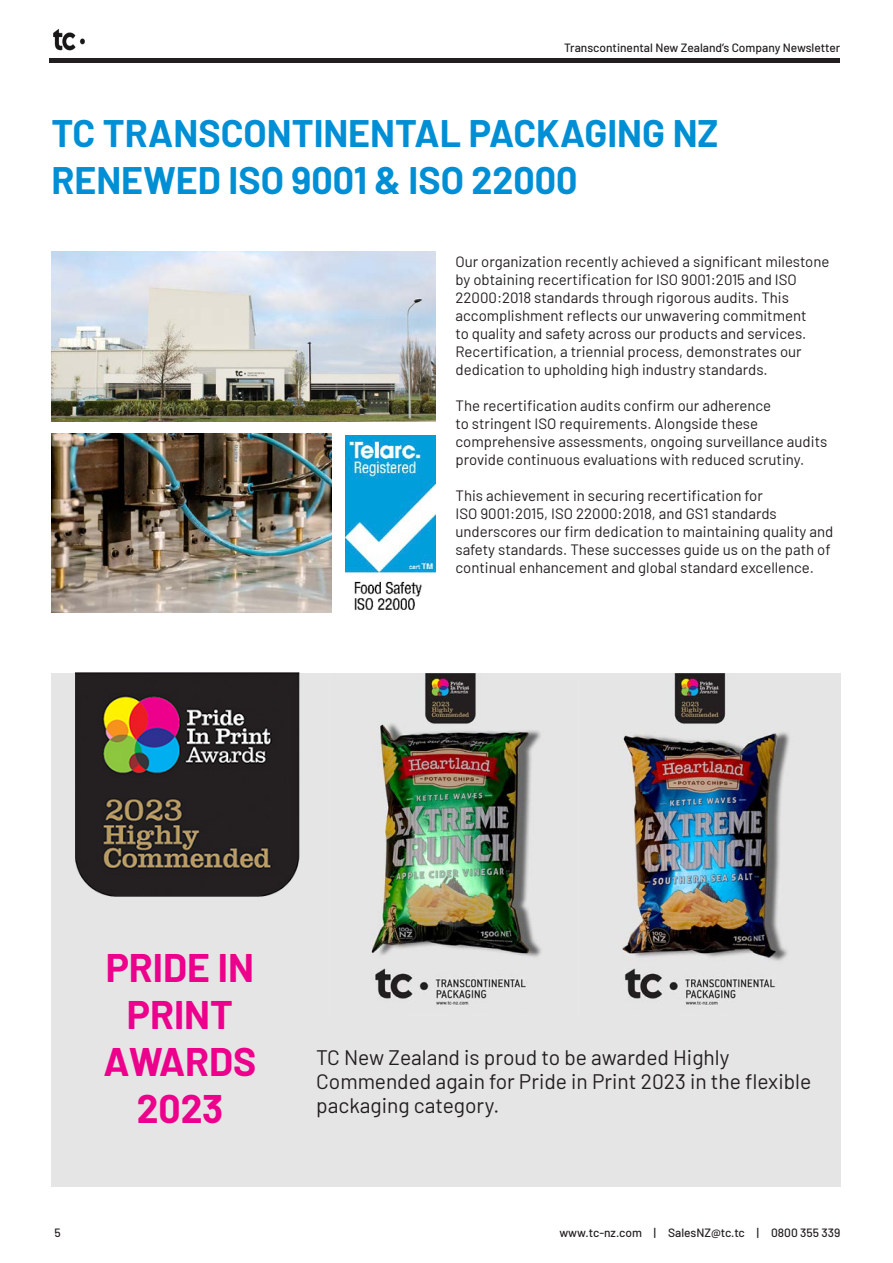
<style>
.page{position:relative;width:893px;height:1263px;background:#fff}
.page>*{position:absolute;margin:0;border:0;box-sizing:border-box;transform-origin:0 0}
.t1{font:700 39px/46.8px "Barlow";color:#ec008c;text-align:center}
.t2{font:700 37.5px/46.5px "Barlow";color:#008fd5}
.t3{font:21px/24px "Barlow";color:#231f20}
.t4{font:15px/18px "Barlow";color:#231f20}
.t5{font:500 12px "Barlow";color:#231f20}
</style>
<div class="page">
<div style="left:51px;top:673px;width:789px;height:513px;background:#e5e5e5"></div>
<hr style="left:49px;top:59px;width:791px;height:4px;background:#231f20">
<img style="left:53px;top:29px;width:32px;height:22px">
<img style="left:345px;top:435px;width:91px;height:176px">
<img style="left:52px;top:434px;width:280px;height:178px">
<img style="left:371px;top:674px;width:419px;height:332px">
<img style="left:75px;top:673px;width:225px;height:224px">
<img style="left:51px;top:252px;width:385px;height:170px">
<p class="t5" style="left:564px;top:39px;width:278px">Transcontinental New Zealand’s Company Newsletter</p>
<p class="t2" style="left:52px;top:107px;width:668px">TC TRANSCONTINENTAL PACKAGING NZ<br>RENEWED ISO 9001 &amp; ISO 22000</p>
<p class="t4" style="left:455px;top:251px;width:375px">Our organization recently achieved a significant milestone by obtaining recertification for ISO 9001:2015 and ISO 22000:2018 standards through rigorous audits. This accomplishment reflects our unwavering commitment<br>to quality and safety across our products and services.<br>Recertification, a triennial process, demonstrates our dedication to upholding high industry standards.</p>
<p class="t4" style="left:455px;top:395px;width:373px">The recertification audits confirm our adherence<br>to stringent ISO requirements. Alongside these comprehensive assessments, ongoing surveillance audits provide continuous evaluations with reduced scrutiny.</p>
<p class="t4" style="left:455px;top:485px;width:379px">This achievement in securing recertification for<br>ISO 9001:2015, ISO 22000:2018, and GS1 standards underscores our firm dedication to maintaining quality and safety standards. These successes guide us on the path of continual enhancement and global standard excellence.</p>
<p class="t1" style="left:103px;top:942px;width:155px">PRIDE IN<br>PRINT<br>AWARDS<br>2023</p>
<p class="t3" style="left:316px;top:1044px;width:496px">TC New Zealand is proud to be awarded Highly<br>Commended again for Pride in Print 2023 in the flexible packaging category.</p>
<p class="t5" style="left:54px;top:1223px;width:8px">5</p>
<p class="t5" style="left:559px;top:1224px;width:282px">www.tc-nz.com | SalesNZ@tc.tc | 0800 355 339</p>
</div>
